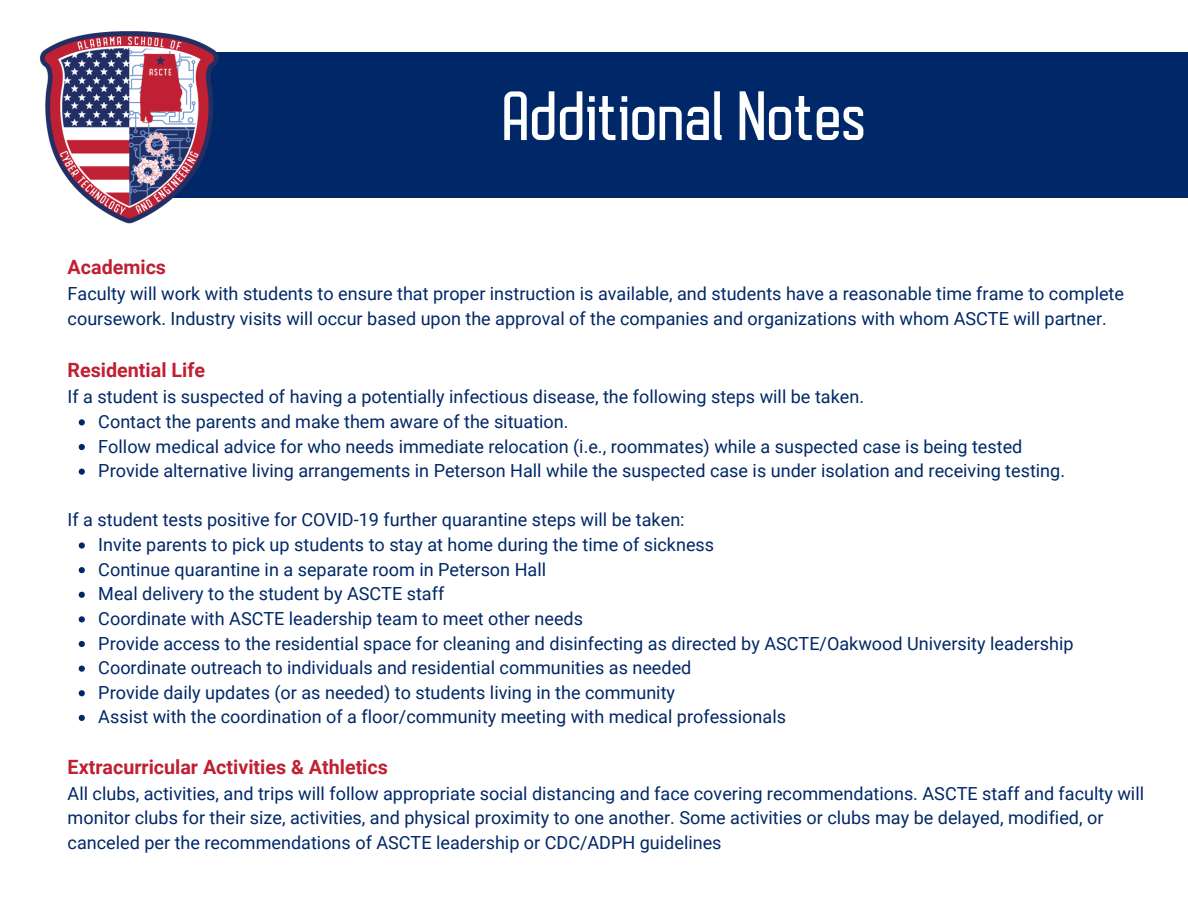
<style>
.page{position:relative;width:1188px;height:918px;background:#fff}
.page>*{position:absolute;margin:0;border:0;box-sizing:border-box;transform-origin:0 0}
.t1{font:700 64.5px "Autobus";color:#fff}
.t2{font:700 19.65px "Roboto";color:#bf2032}
.t3{font:18px/24.6px "Roboto";color:#002868}
</style>
<div class="page">
<div style="left:92px;top:52px;width:1096px;height:145px;background:#002868"></div>
<img style="left:39px;top:31px;width:189px;height:193px">
<svg style="left:79px;top:419px;width:6px;height:6px"></svg>
<svg style="left:79px;top:444px;width:6px;height:6px"></svg>
<svg style="left:79px;top:469px;width:6px;height:6px"></svg>
<svg style="left:79px;top:542px;width:6px;height:7px"></svg>
<svg style="left:79px;top:567px;width:6px;height:6px"></svg>
<svg style="left:79px;top:592px;width:6px;height:6px"></svg>
<svg style="left:79px;top:616px;width:6px;height:6px"></svg>
<svg style="left:79px;top:641px;width:6px;height:6px"></svg>
<svg style="left:79px;top:666px;width:6px;height:6px"></svg>
<svg style="left:79px;top:690px;width:6px;height:6px"></svg>
<svg style="left:79px;top:715px;width:6px;height:6px"></svg>
<h1 class="t1" style="left:502px;top:92px;width:366px">Additional Notes</h1>
<p class="t2" style="left:68px;top:256px;width:100px">Academics</p>
<p class="t3" style="left:68px;top:281px;width:1058px">Faculty will work with students to ensure that proper instruction is available, and students have a reasonable time frame to complete coursework. Industry visits will occur based upon the approval of the companies and organizations with whom ASCTE will partner.</p>
<p class="t2" style="left:68px;top:359px;width:139px">Residential Life</p>
<p class="t3" style="left:68px;top:385px;width:798px">If a student is suspected of having a potentially infectious disease, the following steps will be taken.</p>
<p class="t3" style="left:98px;top:409px;width:968px">Contact the parents and make them aware of the situation.<br>Follow medical advice for who needs immediate relocation (i.e., roommates) while a suspected case is being tested<br>Provide alternative living arrangements in Peterson Hall while the suspected case is under isolation and receiving testing.</p>
<p class="t3" style="left:68px;top:508px;width:619px">If a student tests positive for COVID-19 further quarantine steps will be taken:</p>
<p class="t3" style="left:98px;top:533px;width:977px">Invite parents to pick up students to stay at home during the time of sickness<br>Continue quarantine in a separate room in Peterson Hall<br>Meal delivery to the student by ASCTE staff<br>Coordinate with ASCTE leadership team to meet other needs<br>Provide access to the residential space for cleaning and disinfecting as directed by ASCTE/Oakwood University leadership Coordinate outreach to individuals and residential communities as needed<br>Provide daily updates (or as needed) to students living in the community<br>Assist with the coordination of a floor/community meeting with medical professionals</p>
<p class="t2" style="left:68px;top:756px;width:322px">Extracurricular Activities &amp; Athletics</p>
<p class="t3" style="left:68px;top:781px;width:1078px">All clubs, activities, and trips will follow appropriate social distancing and face covering recommendations. ASCTE staff and faculty will monitor clubs for their size, activities, and physical proximity to one another. Some activities or clubs may be delayed, modified, or canceled per the recommendations of ASCTE leadership or CDC/ADPH guidelines</p>
</div>
